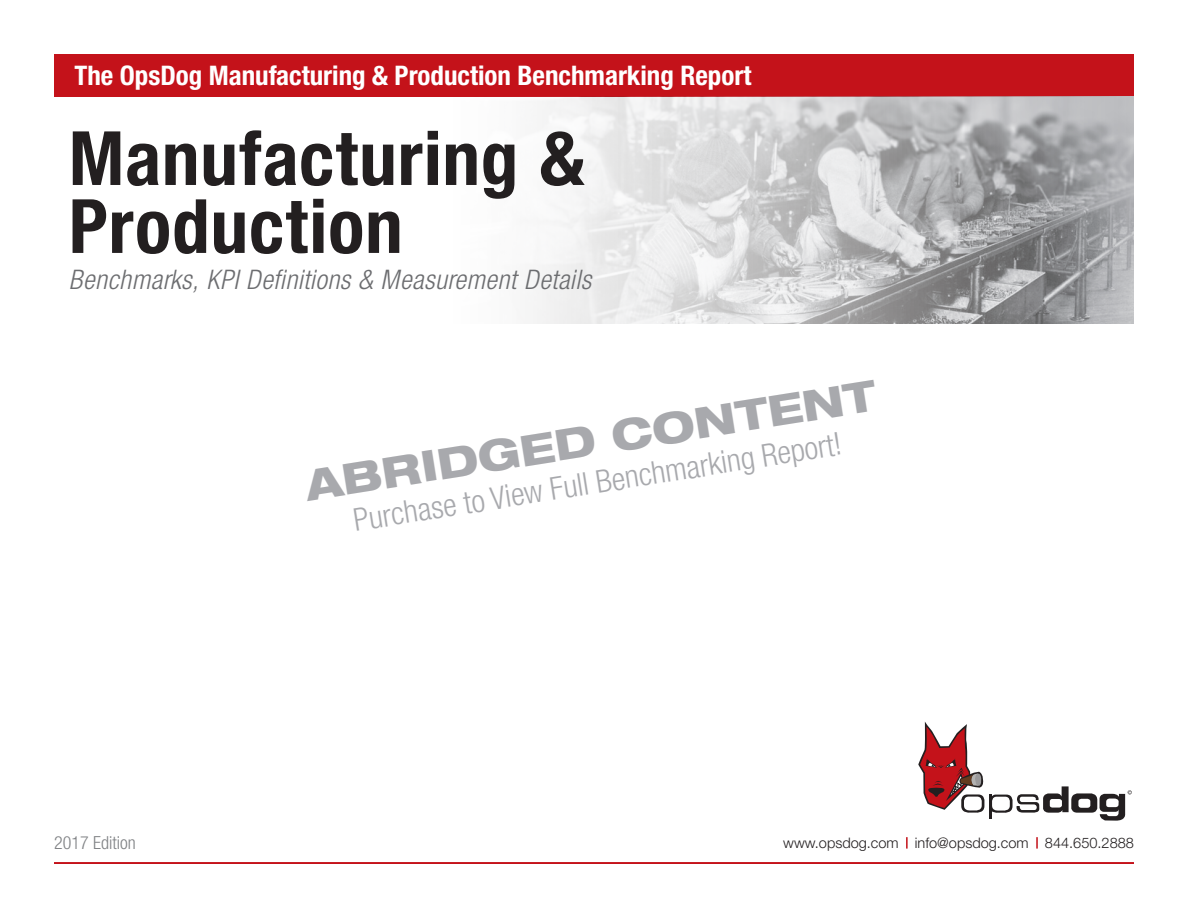
<style>
.page{position:relative;width:1188px;height:918px;background:#fff}
.page>*{position:absolute;margin:0;border:0;box-sizing:border-box;transform-origin:0 0}
.t1{font:700 condensed 75px/67.9px "Helvetica Neue LT Pro";letter-spacing:.015em;color:#231f20}
.t2{font:800 expanded 42.75px "Helvetica Neue LT Pro";color:#a8a9ad}
.t3{font:300 condensed 31.5px "Helvetica Neue LT Pro";color:#a8a9ad}
.t4{font:700 condensed 27px "Helvetica Neue LT Pro";color:#fff}
.t5{font:italic 300 condensed 27px "Helvetica Neue LT Pro";letter-spacing:.02em;color:#6c6d70}
.t6{font:300 condensed 18px "Helvetica Neue LT Pro";color:#808285}
.t7{font:300 14.55px "Helvetica Neue LT Pro";color:#231f20}
</style>
<div class="page">
<div style="left:54px;top:54px;width:1080px;height:42px;background:#c4121a"></div>
<hr style="left:54px;top:862px;width:1080px;height:2px;background:#c4121a">
<svg style="left:918px;top:722px;width:214px;height:99px"></svg>
<svg style="left:1036px;top:837px;width:2px;height:12px"></svg>
<svg style="left:906px;top:837px;width:2px;height:12px"></svg>
<img style="left:456px;top:96px;width:678px;height:228px">
<p class="t4" style="left:74px;top:59px;width:678px">The OpsDog Manufacturing &amp; Production Benchmarking Report</p>
<h1 class="t1" style="left:69px;top:123px;width:517px">Manufacturing &amp;<br>Production</h1>
<p class="t5" style="left:69px;top:264px;width:524px">Benchmarks, KPI Definitions &amp; Measurement Details</p>
<h2 class="t2" style="left:302px;top:458px;width:579px;rotate:-9deg">ABRIDGED CONTENT</h2>
<p class="t3" style="left:351px;top:503px;width:495px;rotate:-9deg">Purchase to View Full Benchmarking Report!</p>
<p class="t6" style="left:54px;top:832px;width:83px">2017 Edition</p>
<p class="t7" style="left:783px;top:833px;width:352px">www.opsdog.com info@opsdog.com 844.650.2888</p>
</div>
